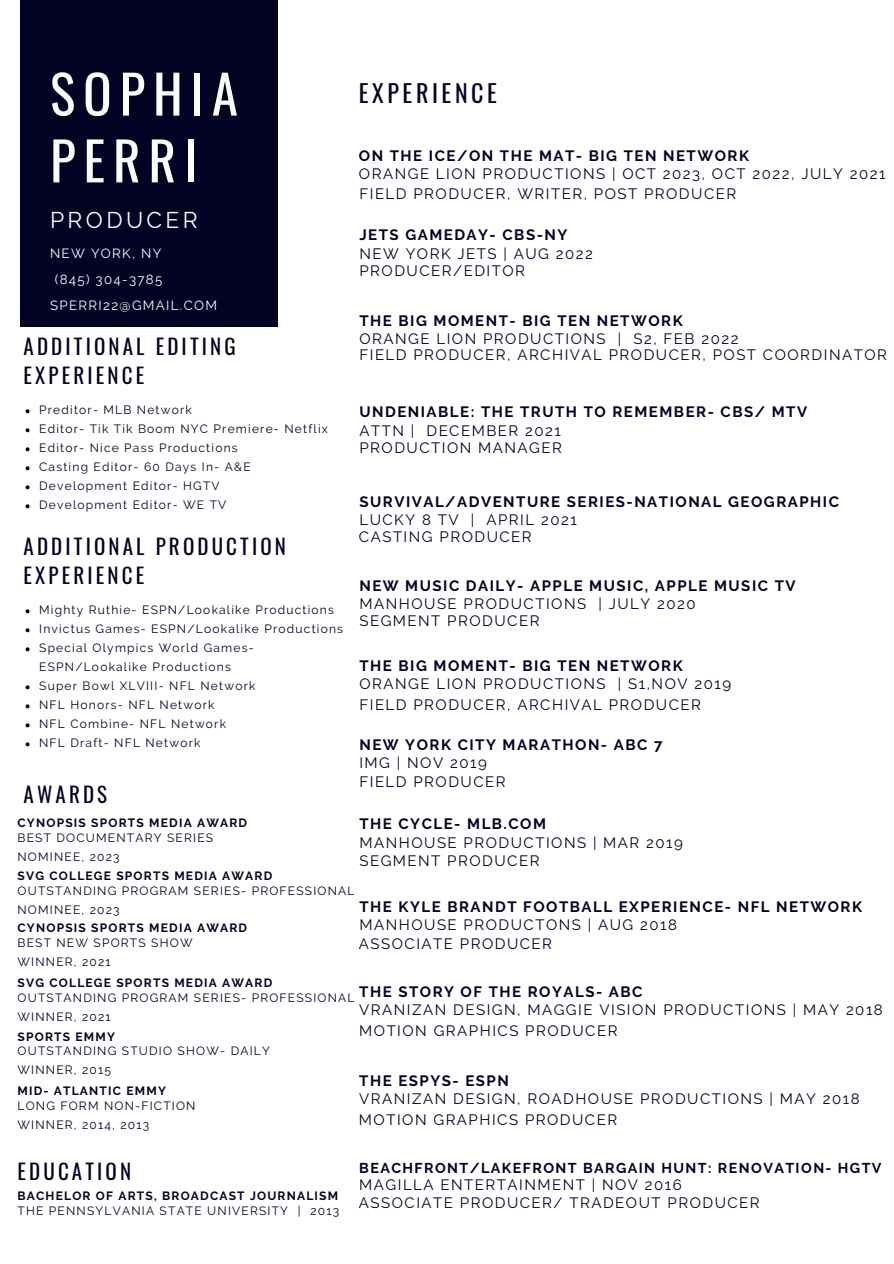
<style>
.page{position:relative;width:894px;height:1264px;background:#fff}
.page>*{position:absolute;margin:0;border:0;box-sizing:border-box;transform-origin:0 0}
.t1{font:52.95px/66.8px "Oswald";letter-spacing:.15em;color:#fcfcfc}
.t2{font:24px "Oswald";letter-spacing:.15em;color:#020323}
.t3{font:22.65px "Raleway";letter-spacing:.15em;color:#fcfcfc}
.t4{font:21px/29.2px "Oswald";letter-spacing:.15em;color:#020323}
.t5{font:15px "Raleway";letter-spacing:.1em;color:#020323}
.t6{font:700 15px "Raleway";letter-spacing:.1em;color:#020323}
.t7{font:700 14.25px "Raleway";letter-spacing:.1em;color:#020323}
.t8{font:13.2px "Raleway";letter-spacing:.1em;color:#fff}
.t9{font:12px/19px "Raleway";letter-spacing:.1em;color:#020323}
.t10{font:700 12px "Raleway";letter-spacing:.1em;color:#020323}
</style>
<div class="page">
<div style="left:21px;top:0;width:256px;height:326px;background:#020323"></div>
<svg style="left:26px;top:609px;width:4px;height:4px"></svg>
<svg style="left:26px;top:628px;width:4px;height:4px"></svg>
<svg style="left:26px;top:647px;width:4px;height:4px"></svg>
<svg style="left:26px;top:685px;width:4px;height:4px"></svg>
<svg style="left:26px;top:704px;width:4px;height:4px"></svg>
<svg style="left:26px;top:723px;width:4px;height:4px"></svg>
<svg style="left:26px;top:742px;width:4px;height:4px"></svg>
<svg style="left:26px;top:409px;width:4px;height:4px"></svg>
<svg style="left:26px;top:428px;width:4px;height:4px"></svg>
<svg style="left:26px;top:447px;width:4px;height:4px"></svg>
<svg style="left:26px;top:466px;width:4px;height:4px"></svg>
<svg style="left:26px;top:485px;width:4px;height:4px"></svg>
<svg style="left:26px;top:504px;width:4px;height:4px"></svg>
<p class="t1" style="left:50px;top:58px;width:189px">SOPHIA<br>PERRI</p>
<p class="t3" style="left:50px;top:207px;width:149px">PRODUCER</p>
<p class="t8" style="left:50px;top:245px;width:113px">NEW YORK, NY</p>
<p class="t8" style="left:55px;top:271px;width:109px">(845) 304-3785</p>
<p class="t8" style="left:50px;top:298px;width:168px">SPERRI22@GMAIL.COM</p>
<p class="t4" style="left:24px;top:330px;width:213px">ADDITIONAL EDITING<br>EXPERIENCE</p>
<p class="t9" style="left:39px;top:400px;width:154px">Preditor- MLB Network</p>
<p class="t9" style="left:39px;top:419px;width:290px">Editor- Tik Tik Boom NYC Premiere- Netflix</p>
<p class="t9" style="left:39px;top:438px;width:200px">Editor- Nice Pass Productions</p>
<p class="t9" style="left:39px;top:457px;width:213px">Casting Editor- 60 Days In- A&amp;E</p>
<p class="t9" style="left:39px;top:476px;width:182px">Development Editor- HGTV</p>
<p class="t9" style="left:39px;top:495px;width:189px">Development Editor- WE TV</p>
<p class="t4" style="left:24px;top:530px;width:264px">ADDITIONAL PRODUCTION<br>EXPERIENCE</p>
<p class="t9" style="left:39px;top:600px;width:296px">Mighty Ruthie- ESPN/Lookalike Productions</p>
<p class="t9" style="left:39px;top:619px;width:305px">Invictus Games- ESPN/Lookalike Productions</p>
<p class="t9" style="left:39px;top:638px;width:216px">Special Olympics World Games-<br>ESPN/Lookalike Productions</p>
<p class="t9" style="left:39px;top:676px;width:218px">Super Bowl XLVIII- NFL Network</p>
<p class="t9" style="left:39px;top:695px;width:177px">NFL Honors- NFL Network</p>
<p class="t9" style="left:39px;top:714px;width:188px">NFL Combine- NFL Network</p>
<p class="t9" style="left:39px;top:733px;width:163px">NFL Draft- NFL Network</p>
<p class="t4" style="left:24px;top:778px;width:85px">AWARDS</p>
<p class="t2" style="left:359px;top:74px;width:139px">EXPERIENCE</p>
<p class="t6" style="left:359px;top:147px;width:391px">ON THE ICE/ON THE MAT- BIG TEN NETWORK</p>
<p class="t5" style="left:359px;top:165px;width:528px">ORANGE LION PRODUCTIONS | OCT 2023, OCT 2022, JULY 2021</p>
<p class="t5" style="left:359px;top:185px;width:378px">FIELD PRODUCER, WRITER, POST PRODUCER</p>
<p class="t6" style="left:359px;top:226px;width:209px">JETS GAMEDAY- CBS-NY</p>
<p class="t5" style="left:359px;top:244px;width:235px">NEW YORK JETS | AUG 2022</p>
<p class="t5" style="left:359px;top:262px;width:167px">PRODUCER/EDITOR</p>
<p class="t6" style="left:359px;top:312px;width:325px">THE BIG MOMENT- BIG TEN NETWORK</p>
<p class="t5" style="left:359px;top:330px;width:380px">ORANGE LION PRODUCTIONS | S2, FEB 2022</p>
<p class="t5" style="left:359px;top:346px;width:529px">FIELD PRODUCER, ARCHIVAL PRODUCER, POST COORDINATOR</p>
<p class="t6" style="left:359px;top:403px;width:449px">UNDENIABLE: THE TRUTH TO REMEMBER- CBS/ MTV</p>
<p class="t5" style="left:359px;top:421px;width:203px">ATTN | DECEMBER 2021</p>
<p class="t5" style="left:359px;top:439px;width:204px">PRODUCTION MANAGER</p>
<p class="t6" style="left:359px;top:492px;width:481px">SURVIVAL/ADVENTURE SERIES-NATIONAL GEOGRAPHIC</p>
<p class="t5" style="left:359px;top:511px;width:219px">LUCKY 8 TV | APRIL 2021</p>
<p class="t5" style="left:359px;top:528px;width:174px">CASTING PRODUCER</p>
<p class="t6" style="left:359px;top:576px;width:437px">NEW MUSIC DAILY- APPLE MUSIC, APPLE MUSIC TV</p>
<p class="t5" style="left:359px;top:595px;width:337px">MANHOUSE PRODUCTIONS | JULY 2020</p>
<p class="t5" style="left:359px;top:611px;width:181px">SEGMENT PRODUCER</p>
<p class="t6" style="left:359px;top:656px;width:325px">THE BIG MOMENT- BIG TEN NETWORK</p>
<p class="t5" style="left:359px;top:674px;width:373px">ORANGE LION PRODUCTIONS | S1,NOV 2019</p>
<p class="t5" style="left:359px;top:695px;width:343px">FIELD PRODUCER, ARCHIVAL PRODUCER</p>
<p class="t6" style="left:359px;top:735px;width:304px">NEW YORK CITY MARATHON- ABC 7</p>
<p class="t5" style="left:359px;top:754px;width:129px">IMG | NOV 2019</p>
<p class="t5" style="left:359px;top:773px;width:148px">FIELD PRODUCER</p>
<p class="t6" style="left:359px;top:815px;width:188px">THE CYCLE- MLB.COM</p>
<p class="t5" style="left:359px;top:833px;width:325px">MANHOUSE PRODUCTIONS | MAR 2019</p>
<p class="t10" style="left:18px;top:815px;width:231px">CYNOPSIS SPORTS MEDIA AWARD</p>
<p class="t9" style="left:18px;top:828px;width:197px">BEST DOCUMENTARY SERIES</p>
<p class="t9" style="left:18px;top:847px;width:104px">NOMINEE, 2023</p>
<p class="t10" style="left:18px;top:868px;width:256px">SVG COLLEGE SPORTS MEDIA AWARD</p>
<p class="t9" style="left:18px;top:880px;width:338px">OUTSTANDING PROGRAM SERIES- PROFESSIONAL</p>
<p class="t9" style="left:18px;top:899px;width:104px">NOMINEE, 2023</p>
<p class="t5" style="left:359px;top:852px;width:181px">SEGMENT PRODUCER</p>
<p class="t6" style="left:359px;top:898px;width:504px">THE KYLE BRANDT FOOTBALL EXPERIENCE- NFL NETWORK</p>
<p class="t5" style="left:359px;top:916px;width:319px">MANHOUSE PRODUCTONS | AUG 2018</p>
<p class="t10" style="left:18px;top:920px;width:231px">CYNOPSIS SPORTS MEDIA AWARD</p>
<p class="t9" style="left:18px;top:933px;width:176px">BEST NEW SPORTS SHOW</p>
<p class="t9" style="left:18px;top:952px;width:95px">WINNER, 2021</p>
<p class="t10" style="left:18px;top:975px;width:256px">SVG COLLEGE SPORTS MEDIA AWARD</p>
<p class="t9" style="left:18px;top:988px;width:338px">OUTSTANDING PROGRAM SERIES- PROFESSIONAL</p>
<p class="t9" style="left:18px;top:1007px;width:95px">WINNER, 2021</p>
<p class="t5" style="left:359px;top:935px;width:194px">ASSOCIATE PRODUCER</p>
<p class="t6" style="left:359px;top:983px;width:285px">THE STORY OF THE ROYALS- ABC</p>
<p class="t5" style="left:359px;top:1001px;width:525px">VRANIZAN DESIGN, MAGGIE VISION PRODUCTIONS | MAY 2018</p>
<p class="t5" style="left:359px;top:1021px;width:260px">MOTION GRAPHICS PRODUCER</p>
<p class="t10" style="left:18px;top:1029px;width:99px">SPORTS EMMY</p>
<p class="t9" style="left:18px;top:1041px;width:254px">OUTSTANDING STUDIO SHOW- DAILY</p>
<p class="t9" style="left:18px;top:1060px;width:95px">WINNER, 2015</p>
<p class="t10" style="left:18px;top:1084px;width:150px">MID- ATLANTIC EMMY</p>
<p class="t9" style="left:18px;top:1096px;width:179px">LONG FORM NON-FICTION</p>
<p class="t9" style="left:18px;top:1115px;width:133px">WINNER, 2014, 2013</p>
<p class="t6" style="left:359px;top:1071px;width:151px">THE ESPYS- ESPN</p>
<p class="t5" style="left:359px;top:1089px;width:501px">VRANIZAN DESIGN, ROADHOUSE PRODUCTIONS | MAY 2018</p>
<p class="t5" style="left:359px;top:1111px;width:260px">MOTION GRAPHICS PRODUCER</p>
<p class="t4" style="left:18px;top:1156px;width:115px">EDUCATION</p>
<p class="t10" style="left:18px;top:1188px;width:322px">BACHELOR OF ARTS, BROADCAST JOURNALISM</p>
<p class="t9" style="left:18px;top:1201px;width:323px">THE PENNSYLVANIA STATE UNIVERSITY | 2013</p>
<p class="t7" style="left:359px;top:1159px;width:523px">BEACHFRONT/LAKEFRONT BARGAIN HUNT: RENOVATION- HGTV</p>
<p class="t5" style="left:359px;top:1176px;width:324px">MAGILLA ENTERTAINMENT | NOV 2016</p>
<p class="t5" style="left:359px;top:1193px;width:402px">ASSOCIATE PRODUCER/ TRADEOUT PRODUCER</p>
</div>
